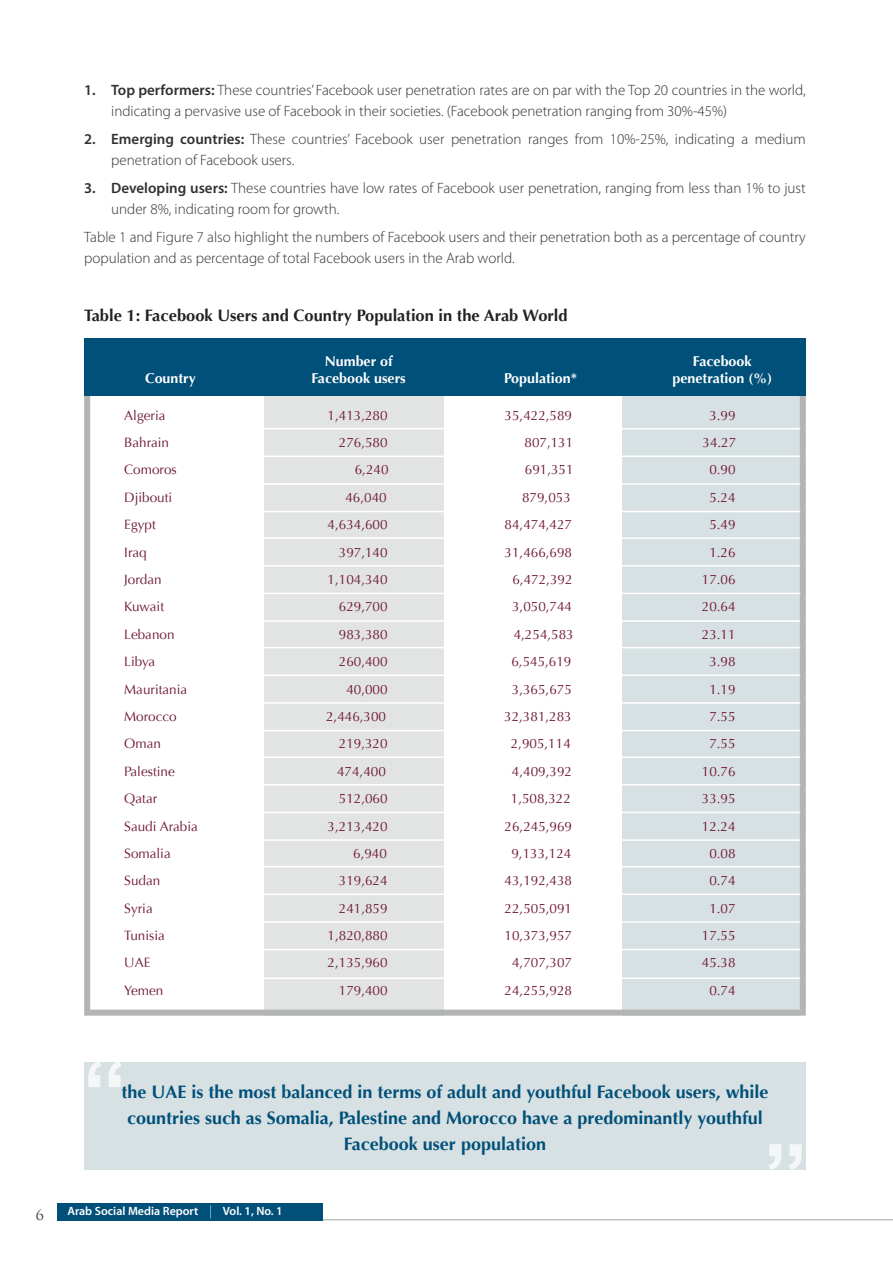
<style>
.page{position:relative;width:893px;height:1263px;background:#fff}
.page>*{position:absolute;margin:0;border:0;box-sizing:border-box;transform-origin:0 0}
.t1{font:700 18px/26.2px "Optima";color:#005079;text-align:center}
.t2{font:700 16.5px "Optima";color:#212222}
.t3{font:300 15px/20.2px "Myriad Pro";color:#303231}
.t4{font:700 14.25px/16.5px "Optima";color:#fff;text-align:center}
.t5{font:14.25px "Trajan Pro";color:#3d3f3f}
.t6{font:13.5px "Optima";color:#6f1738}
.t7{font:600 12px "Myriad Pro";color:#fff}
.s1{font-weight:600}
</style>
<div class="page">
<hr style="left:319px;top:1219px;width:574px;height:1px;background:#bdc0c0">
<div style="left:57px;top:1203px;width:266px;height:17px;background:#005079"></div>
<svg style="left:210px;top:1205px;width:1px;height:13px"></svg>
<div style="left:264px;top:371px;width:180px;height:645px;background:#e2e4e4"></div>
<div style="left:622px;top:371px;width:178px;height:645px;background:#d7e0e2"></div>
<div style="left:84px;top:352px;width:722px;height:664px;border:6px solid #b3b5b4"></div>
<div style="left:84px;top:338px;width:722px;height:57px;background:#005079"></div>
<hr style="left:91px;top:428px;width:709px;height:1px;background:#fff">
<hr style="left:91px;top:483px;width:709px;height:2px;background:#fff">
<hr style="left:91px;top:537px;width:709px;height:2px;background:#fff">
<hr style="left:91px;top:593px;width:709px;height:1px;background:#fff">
<hr style="left:91px;top:647px;width:709px;height:1px;background:#fff">
<hr style="left:91px;top:702px;width:709px;height:2px;background:#fff">
<hr style="left:91px;top:756px;width:709px;height:2px;background:#fff">
<hr style="left:91px;top:812px;width:709px;height:1px;background:#fff">
<hr style="left:91px;top:866px;width:709px;height:1px;background:#fff">
<hr style="left:91px;top:921px;width:709px;height:2px;background:#fff">
<hr style="left:91px;top:977px;width:709px;height:2px;background:#fff">
<hr style="left:91px;top:455px;width:709px;height:2px;background:#fff">
<hr style="left:91px;top:511px;width:709px;height:1px;background:#fff">
<hr style="left:91px;top:565px;width:709px;height:1px;background:#fff">
<hr style="left:91px;top:620px;width:709px;height:2px;background:#fff">
<hr style="left:91px;top:674px;width:709px;height:2px;background:#fff">
<hr style="left:91px;top:730px;width:709px;height:1px;background:#fff">
<hr style="left:91px;top:784px;width:709px;height:1px;background:#fff">
<hr style="left:91px;top:839px;width:709px;height:2px;background:#fff">
<hr style="left:91px;top:893px;width:709px;height:2px;background:#fff">
<hr style="left:91px;top:949px;width:709px;height:1px;background:#fff">
<div style="left:84px;top:1062px;width:722px;height:107px;background:#d7e0e2"></div>
<svg style="left:88px;top:1062px;width:33px;height:25px"></svg>
<svg style="left:769px;top:1144px;width:33px;height:25px"></svg>
<p class="t3" style="left:111px;top:81px;width:696px;text-indent:-27px"><span class="s1">1. Top performers:</span> These countries’ Facebook user penetration rates are on par with the Top 20 countries in the world, indicating a pervasive use of Facebook in their societies. (Facebook penetration ranging from 30%-45%)</p>
<p class="t3" style="left:111px;top:130px;width:696px;text-indent:-27px"><span class="s1">2. Emerging countries:</span> These countries’ Facebook user penetration ranges from 10%-25%, indicating a medium penetration of Facebook users.</p>
<p class="t3" style="left:111px;top:179px;width:696px;text-indent:-27px"><span class="s1">3. Developing users:</span> These countries have low rates of Facebook user penetration, ranging from less than 1% to just under 8%, indicating room for growth.</p>
<p class="t3" style="left:84px;top:228px;width:723px">Table 1 and Figure 7 also highlight the numbers of Facebook users and their penetration both as a percentage of country population and as percentage of total Facebook users in the Arab world.</p>
<p class="t2" style="left:84px;top:306px;width:485px">Table 1: Facebook Users and Country Population in the Arab World</p>
<p class="t4" style="left:325px;top:353px;width:69px">Number of</p>
<p class="t4" style="left:145px;top:370px;width:52px">Country</p>
<p class="t4" style="left:312px;top:370px;width:96px">Facebook users</p>
<p class="t4" style="left:504px;top:370px;width:75px">Population*</p>
<p class="t4" style="left:672px;top:353px;width:101px">Facebook penetration (%)</p>
<p class="t6" style="left:124px;top:407px;width:43px">Algeria</p>
<p class="t6" style="left:328px;top:407px;width:62px">1,413,280</p>
<p class="t6" style="left:505px;top:407px;width:69px">35,422,589</p>
<p class="t6" style="left:709px;top:407px;width:28px">3.99</p>
<p class="t6" style="left:124px;top:435px;width:46px">Bahrain</p>
<p class="t6" style="left:339px;top:435px;width:50px">276,580</p>
<p class="t6" style="left:524px;top:435px;width:50px">807,131</p>
<p class="t6" style="left:702px;top:435px;width:35px">34.27</p>
<p class="t6" style="left:124px;top:462px;width:54px">Comoros</p>
<p class="t6" style="left:355px;top:462px;width:35px">6,240</p>
<p class="t6" style="left:525px;top:462px;width:50px">691,351</p>
<p class="t6" style="left:709px;top:462px;width:28px">0.90</p>
<p class="t6" style="left:124px;top:489px;width:50px">Djibouti</p>
<p class="t6" style="left:345px;top:489px;width:43px">46,040</p>
<p class="t6" style="left:522px;top:489px;width:50px">879,053</p>
<p class="t6" style="left:709px;top:489px;width:28px">5.24</p>
<p class="t6" style="left:124px;top:517px;width:33px">Egypt</p>
<p class="t6" style="left:328px;top:517px;width:62px">4,634,600</p>
<p class="t6" style="left:505px;top:517px;width:69px">84,474,427</p>
<p class="t6" style="left:709px;top:517px;width:28px">5.49</p>
<p class="t6" style="left:124px;top:544px;width:24px">Iraq</p>
<p class="t6" style="left:339px;top:544px;width:50px">397,140</p>
<p class="t6" style="left:505px;top:544px;width:69px">31,466,698</p>
<p class="t6" style="left:709px;top:544px;width:28px">1.26</p>
<p class="t6" style="left:124px;top:571px;width:39px">Jordan</p>
<p class="t6" style="left:328px;top:571px;width:62px">1,104,340</p>
<p class="t6" style="left:512px;top:571px;width:62px">6,472,392</p>
<p class="t6" style="left:702px;top:571px;width:35px">17.06</p>
<p class="t6" style="left:124px;top:599px;width:41px">Kuwait</p>
<p class="t6" style="left:339px;top:599px;width:50px">629,700</p>
<p class="t6" style="left:512px;top:599px;width:62px">3,050,744</p>
<p class="t6" style="left:702px;top:599px;width:35px">20.64</p>
<p class="t6" style="left:124px;top:626px;width:52px">Lebanon</p>
<p class="t6" style="left:339px;top:626px;width:50px">983,380</p>
<p class="t6" style="left:514px;top:626px;width:62px">4,254,583</p>
<p class="t6" style="left:702px;top:626px;width:35px">23.11</p>
<p class="t6" style="left:124px;top:654px;width:32px">Libya</p>
<p class="t6" style="left:339px;top:654px;width:50px">260,400</p>
<p class="t6" style="left:511px;top:654px;width:62px">6,545,619</p>
<p class="t6" style="left:709px;top:654px;width:28px">3.98</p>
<p class="t6" style="left:124px;top:681px;width:65px">Mauritania</p>
<p class="t6" style="left:346px;top:681px;width:43px">40,000</p>
<p class="t6" style="left:512px;top:681px;width:62px">3,365,675</p>
<p class="t6" style="left:709px;top:681px;width:28px">1.19</p>
<p class="t6" style="left:124px;top:708px;width:54px">Morocco</p>
<p class="t6" style="left:326px;top:708px;width:62px">2,446,300</p>
<p class="t6" style="left:504px;top:708px;width:69px">32,381,283</p>
<p class="t6" style="left:709px;top:708px;width:28px">7.55</p>
<p class="t6" style="left:124px;top:736px;width:38px">Oman</p>
<p class="t6" style="left:339px;top:736px;width:50px">219,320</p>
<p class="t6" style="left:511px;top:736px;width:62px">2,905,114</p>
<p class="t6" style="left:709px;top:736px;width:28px">7.55</p>
<p class="t6" style="left:124px;top:763px;width:52px">Palestine</p>
<p class="t6" style="left:337px;top:763px;width:50px">474,400</p>
<p class="t6" style="left:512px;top:763px;width:62px">4,409,392</p>
<p class="t6" style="left:702px;top:763px;width:35px">10.76</p>
<p class="t6" style="left:124px;top:791px;width:34px">Qatar</p>
<p class="t6" style="left:339px;top:791px;width:50px">512,060</p>
<p class="t6" style="left:511px;top:791px;width:62px">1,508,322</p>
<p class="t6" style="left:702px;top:791px;width:35px">33.95</p>
<p class="t6" style="left:124px;top:818px;width:75px">Saudi Arabia</p>
<p class="t6" style="left:328px;top:818px;width:62px">3,213,420</p>
<p class="t6" style="left:505px;top:818px;width:69px">26,245,969</p>
<p class="t6" style="left:702px;top:818px;width:35px">12.24</p>
<p class="t6" style="left:124px;top:845px;width:48px">Somalia</p>
<p class="t6" style="left:353px;top:845px;width:35px">6,940</p>
<p class="t6" style="left:511px;top:845px;width:62px">9,133,124</p>
<p class="t6" style="left:709px;top:845px;width:28px">0.08</p>
<p class="t6" style="left:124px;top:873px;width:38px">Sudan</p>
<p class="t6" style="left:339px;top:873px;width:50px">319,624</p>
<p class="t6" style="left:505px;top:873px;width:69px">43,192,438</p>
<p class="t6" style="left:709px;top:873px;width:28px">0.74</p>
<p class="t6" style="left:124px;top:900px;width:30px">Syria</p>
<p class="t6" style="left:339px;top:900px;width:50px">241,859</p>
<p class="t6" style="left:505px;top:900px;width:69px">22,505,091</p>
<p class="t6" style="left:709px;top:900px;width:28px">1.07</p>
<p class="t6" style="left:124px;top:928px;width:42px">Tunisia</p>
<p class="t6" style="left:328px;top:928px;width:62px">1,820,880</p>
<p class="t6" style="left:505px;top:928px;width:69px">10,373,957</p>
<p class="t6" style="left:702px;top:928px;width:35px">17.55</p>
<p class="t6" style="left:124px;top:955px;width:28px">UAE</p>
<p class="t6" style="left:328px;top:955px;width:62px">2,135,960</p>
<p class="t6" style="left:512px;top:955px;width:62px">4,707,307</p>
<p class="t6" style="left:702px;top:955px;width:35px">45.38</p>
<p class="t6" style="left:124px;top:982px;width:41px">Yemen</p>
<p class="t6" style="left:339px;top:982px;width:50px">179,400</p>
<p class="t6" style="left:505px;top:982px;width:69px">24,255,928</p>
<p class="t6" style="left:709px;top:982px;width:28px">0.74</p>
<h1 class="t1" style="left:122px;top:1078px;width:648px">the UAE is the most balanced in terms of adult and youthful Facebook users, while countries such as Somalia, Palestine and Morocco have a predominantly youthful<br>Facebook user population</h1>
<p class="t5" style="left:36px;top:1205px;width:10px">6</p>
<p class="t7" style="left:67px;top:1204px;width:132px">Arab Social Media Report</p>
<p class="t7" style="left:223px;top:1204px;width:61px">Vol. 1, No. 1</p>
</div>
